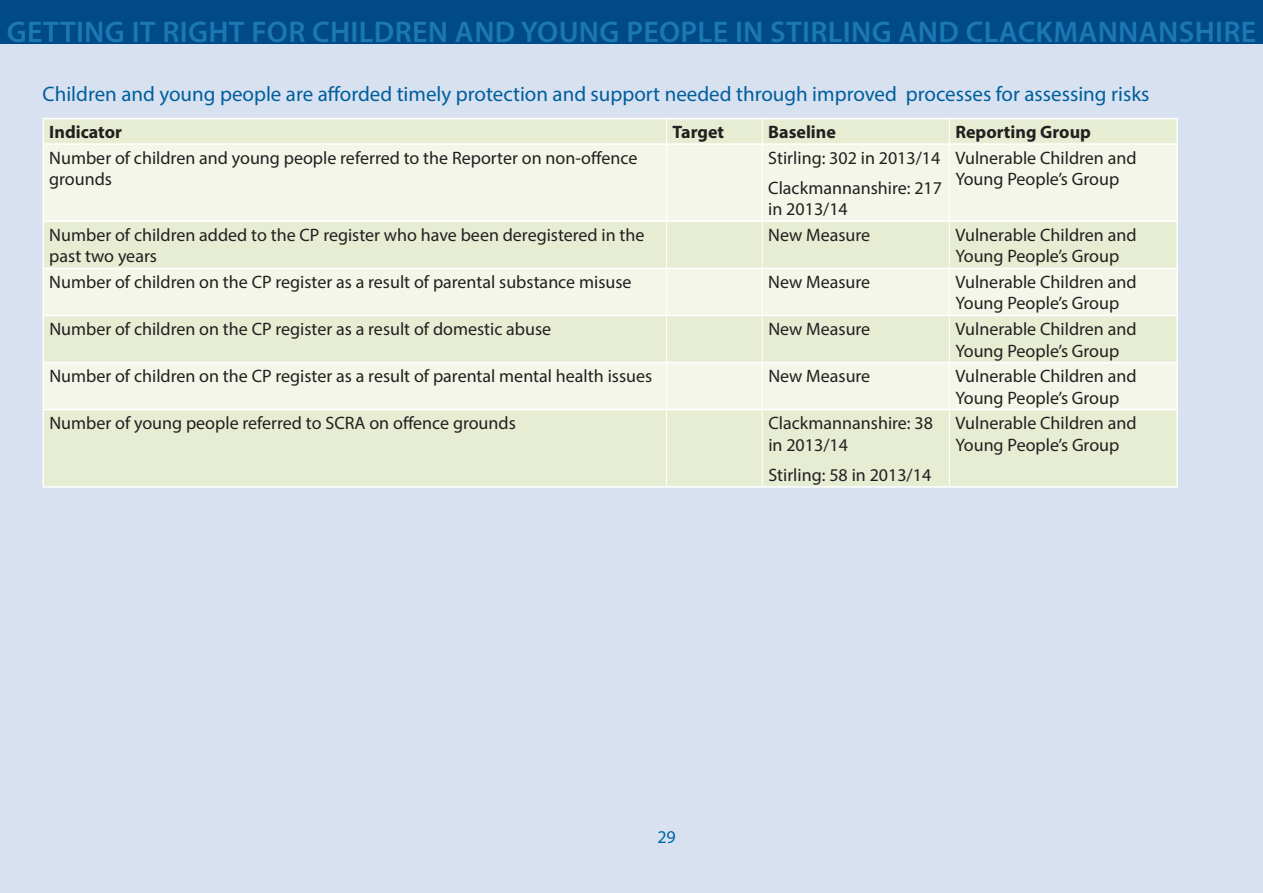
<style>
.page{position:relative;width:1263px;height:893px;background:#d7e1f0}
.page>*{position:absolute;margin:0;border:0;box-sizing:border-box;transform-origin:0 0}
.t1{font:600 30px "Myriad Pro";letter-spacing:.01em;color:#1b78b2}
.subheading{font:21px "Myriad Pro";color:#005e9d}
.t2{font:18px/21.6px "Myriad Pro";color:#231f20}
.t3{font:700 18px "Myriad Pro";color:#231f20}
.heading{font:18px "Myriad Pro";color:#0065a4}
</style>
<div class="page">
<div style="left:0;top:0;width:1263px;height:44px;background:#004a87"></div>
<div style="left:44px;top:119px;width:1132px;height:367px;background:#e6edd2"></div>
<svg style="left:44px;top:145px;width:1132px;height:264px;background:#eff2e1"></svg>
<hr style="left:43px;top:118px;width:623px;height:1px;background:#fff">
<svg style="left:43px;top:119px;width:1px;height:24px"></svg>
<hr style="left:666px;top:118px;width:96px;height:1px;background:#fff">
<hr style="left:762px;top:118px;width:187px;height:1px;background:#fff">
<hr style="left:949px;top:118px;width:229px;height:1px;background:#fff">
<hr style="left:1176px;top:119px;width:2px;height:24px;background:#fff">
<hr style="left:43px;top:143px;width:623px;height:2px;background:#fff">
<hr style="left:43px;top:145px;width:1px;height:76px;background:#fff">
<hr style="left:666px;top:143px;width:96px;height:2px;background:#fff">
<hr style="left:762px;top:143px;width:187px;height:2px;background:#fff">
<hr style="left:949px;top:143px;width:229px;height:2px;background:#fff">
<hr style="left:1176px;top:145px;width:2px;height:76px;background:#fff">
<hr style="left:43px;top:221px;width:623px;height:1px;background:#fff">
<hr style="left:43px;top:222px;width:1px;height:46px;background:#fff">
<hr style="left:666px;top:221px;width:96px;height:1px;background:#fff">
<hr style="left:762px;top:221px;width:187px;height:1px;background:#fff">
<hr style="left:949px;top:221px;width:229px;height:1px;background:#fff">
<hr style="left:1176px;top:222px;width:2px;height:46px;background:#fff">
<hr style="left:43px;top:268px;width:623px;height:1px;background:#fff">
<hr style="left:43px;top:269px;width:1px;height:46px;background:#fff">
<hr style="left:666px;top:268px;width:96px;height:1px;background:#fff">
<hr style="left:762px;top:268px;width:187px;height:1px;background:#fff">
<hr style="left:949px;top:268px;width:229px;height:1px;background:#fff">
<hr style="left:1176px;top:269px;width:2px;height:46px;background:#fff">
<hr style="left:43px;top:315px;width:623px;height:1px;background:#fff">
<hr style="left:43px;top:316px;width:1px;height:46px;background:#fff">
<hr style="left:666px;top:315px;width:96px;height:1px;background:#fff">
<hr style="left:762px;top:315px;width:187px;height:1px;background:#fff">
<hr style="left:949px;top:315px;width:229px;height:1px;background:#fff">
<hr style="left:1176px;top:316px;width:2px;height:46px;background:#fff">
<hr style="left:43px;top:362px;width:623px;height:1px;background:#fff">
<hr style="left:43px;top:363px;width:1px;height:46px;background:#fff">
<hr style="left:666px;top:362px;width:96px;height:1px;background:#fff">
<hr style="left:762px;top:362px;width:187px;height:1px;background:#fff">
<hr style="left:949px;top:362px;width:229px;height:1px;background:#fff">
<hr style="left:1176px;top:363px;width:2px;height:46px;background:#fff">
<hr style="left:43px;top:409px;width:623px;height:1px;background:#fff">
<hr style="left:43px;top:410px;width:1px;height:76px;background:#fff">
<hr style="left:666px;top:409px;width:96px;height:1px;background:#fff">
<hr style="left:762px;top:409px;width:187px;height:1px;background:#fff">
<hr style="left:949px;top:409px;width:229px;height:1px;background:#fff">
<hr style="left:1176px;top:410px;width:2px;height:76px;background:#fff">
<hr style="left:43px;top:486px;width:623px;height:2px;background:#fff">
<hr style="left:666px;top:486px;width:96px;height:2px;background:#fff">
<hr style="left:762px;top:486px;width:187px;height:2px;background:#fff">
<hr style="left:949px;top:486px;width:229px;height:2px;background:#fff">
<svg style="left:666px;top:119px;width:1px;height:24px"></svg>
<svg style="left:762px;top:119px;width:1px;height:24px"></svg>
<svg style="left:949px;top:119px;width:1px;height:24px"></svg>
<hr style="left:666px;top:145px;width:1px;height:76px;background:#fff">
<hr style="left:762px;top:145px;width:1px;height:76px;background:#fff">
<hr style="left:949px;top:145px;width:1px;height:76px;background:#fff">
<hr style="left:666px;top:222px;width:1px;height:46px;background:#fff">
<hr style="left:762px;top:222px;width:1px;height:46px;background:#fff">
<hr style="left:949px;top:222px;width:1px;height:46px;background:#fff">
<hr style="left:666px;top:269px;width:1px;height:46px;background:#fff">
<hr style="left:762px;top:269px;width:1px;height:46px;background:#fff">
<hr style="left:949px;top:269px;width:1px;height:46px;background:#fff">
<hr style="left:666px;top:316px;width:1px;height:46px;background:#fff">
<hr style="left:762px;top:316px;width:1px;height:46px;background:#fff">
<hr style="left:949px;top:316px;width:1px;height:46px;background:#fff">
<hr style="left:666px;top:363px;width:1px;height:46px;background:#fff">
<hr style="left:762px;top:363px;width:1px;height:46px;background:#fff">
<hr style="left:949px;top:363px;width:1px;height:46px;background:#fff">
<hr style="left:666px;top:410px;width:1px;height:76px;background:#fff">
<hr style="left:762px;top:410px;width:1px;height:76px;background:#fff">
<hr style="left:949px;top:410px;width:1px;height:76px;background:#fff">
<h1 class="t1" style="left:7px;top:13px;width:1251px">GETTING IT RIGHT FOR CHILDREN AND YOUNG PEOPLE IN STIRLING AND CLACKMANNANSHIRE</h1>
<p class="subheading" style="left:43px;top:81px;width:1108px">Children and young people are afforded timely protection and support needed through improved processes for assessing risks</p>
<p class="t3" style="left:49px;top:120px;width:74px">Indicator</p>
<p class="t3" style="left:673px;top:120px;width:53px">Target</p>
<p class="t3" style="left:768px;top:120px;width:69px">Baseline</p>
<p class="t3" style="left:955px;top:120px;width:137px">Reporting Group</p>
<p class="t2" style="left:49px;top:146px;width:590px">Number of children and young people referred to the Reporter on non-offence grounds</p>
<p class="t2" style="left:768px;top:146px;width:174px">Stirling: 302 in 2013/14</p>
<p class="t2" style="left:955px;top:146px;width:183px">Vulnerable Children and<br>Young People’s Group</p>
<p class="t2" style="left:768px;top:177px;width:175px">Clackmannanshire: 217 in 2013/14</p>
<p class="t2" style="left:49px;top:224px;width:597px">Number of children added to the CP register who have been deregistered in the past two years</p>
<p class="t2" style="left:768px;top:224px;width:103px">New Measure</p>
<p class="t2" style="left:955px;top:224px;width:183px">Vulnerable Children and<br>Young People’s Group</p>
<p class="t2" style="left:49px;top:271px;width:584px">Number of children on the CP register as a result of parental substance misuse</p>
<p class="t2" style="left:768px;top:271px;width:103px">New Measure</p>
<p class="t2" style="left:955px;top:271px;width:183px">Vulnerable Children and<br>Young People’s Group</p>
<p class="t2" style="left:49px;top:318px;width:503px">Number of children on the CP register as a result of domestic abuse</p>
<p class="t2" style="left:768px;top:318px;width:103px">New Measure</p>
<p class="t2" style="left:955px;top:318px;width:183px">Vulnerable Children and<br>Young People’s Group</p>
<p class="t2" style="left:49px;top:365px;width:604px">Number of children on the CP register as a result of parental mental health issues</p>
<p class="t2" style="left:768px;top:365px;width:103px">New Measure</p>
<p class="t2" style="left:955px;top:365px;width:183px">Vulnerable Children and<br>Young People’s Group</p>
<p class="t2" style="left:49px;top:412px;width:468px">Number of young people referred to SCRA on offence grounds</p>
<p class="t2" style="left:768px;top:412px;width:166px">Clackmannanshire: 38 in 2013/14</p>
<p class="t2" style="left:768px;top:464px;width:164px">Stirling: 58 in 2013/14</p>
<p class="t2" style="left:955px;top:412px;width:183px">Vulnerable Children and<br>Young People’s Group</p>
<p class="heading" style="left:657px;top:825px;width:20px">29</p>
</div>
